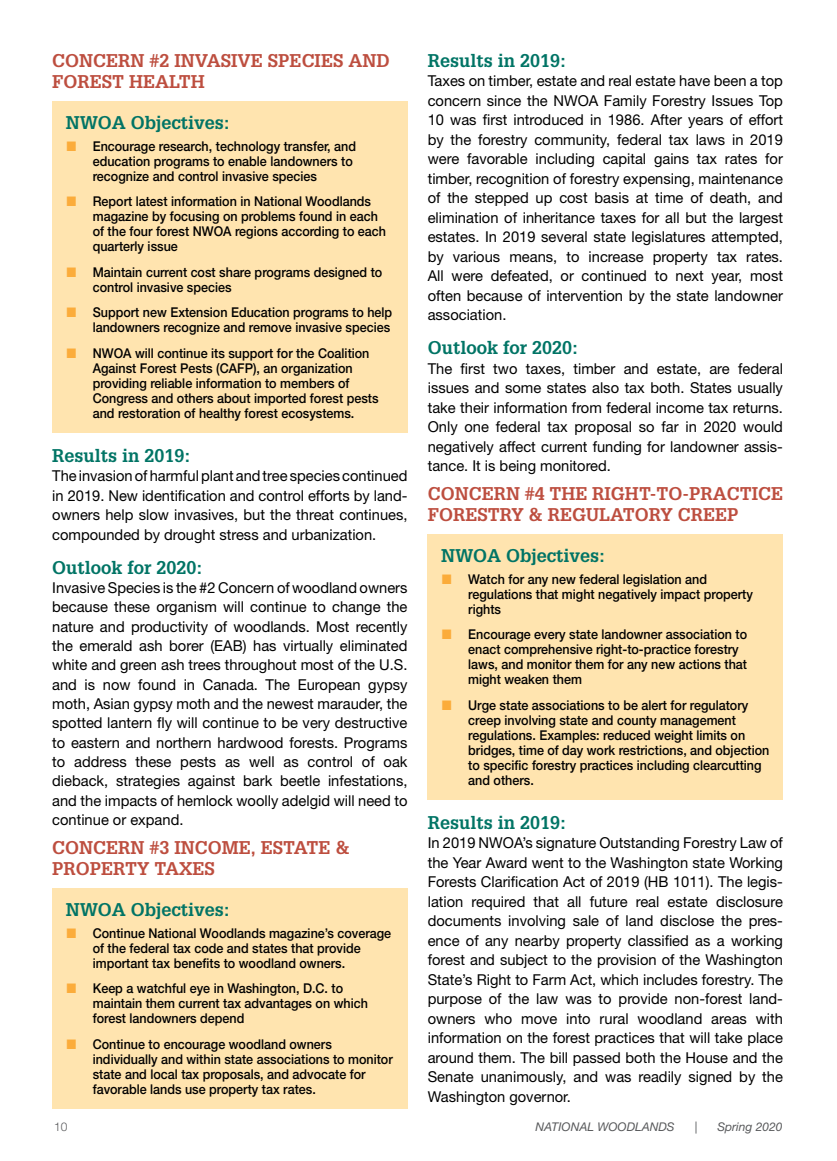
<style>
.page{position:relative;width:837px;height:1161px;background:#fff}
.page>*{position:absolute;margin:0;border:0;box-sizing:border-box;transform-origin:0 0}
.t1{font:700 18px/21px "Glypha LT Std";color:#bd4e3f}
.t2{font:700 18px "Glypha LT Std";color:#007465}
.t3{font:15px/19.5px "Helvetica Neue LT Std";color:#000;text-align:justify}
.t4{font:500 13.5px/15px "Helvetica Neue LT Std";color:#000;scale:.93 1}
.t5{font:italic 12px "Helvetica Neue LT Std";color:#58595b}
.t6{font:300 12px "Helvetica Neue LT Std";color:#58595b}
.s1{font-family:"Quirks ICG";font-weight:400;color:#fbac3b}
</style>
<div class="page">
<div style="left:52px;top:101px;width:356px;height:95px;background:#ffe4af"></div>
<div style="left:52px;top:156px;width:356px;height:110px;background:#ffe4af"></div>
<div style="left:52px;top:227px;width:356px;height:80px;background:#ffe4af"></div>
<div style="left:52px;top:267px;width:356px;height:80px;background:#ffe4af"></div>
<div style="left:52px;top:308px;width:356px;height:125px;background:#ffe4af"></div>
<div style="left:52px;top:888px;width:356px;height:94px;background:#ffe4af"></div>
<div style="left:52px;top:943px;width:356px;height:95px;background:#ffe4af"></div>
<div style="left:52px;top:999px;width:356px;height:109px;background:#ffe4af"></div>
<div style="left:428px;top:534px;width:355px;height:95px;background:#ffe4af"></div>
<div style="left:428px;top:589px;width:355px;height:110px;background:#ffe4af"></div>
<div style="left:428px;top:660px;width:355px;height:140px;background:#ffe4af"></div>
<p class="t1" style="left:52px;top:50px;width:339px">CONCERN #2 INVASIVE SPECIES AND<br>FOREST HEALTH</p>
<p class="t2" style="left:66px;top:112px;width:166px">NWOA Objectives:</p>
<p class="t4" style="left:93px;top:138px;width:285px;text-indent:-27px"><span class="s1">d</span> Encourage research, technology transfer, and education programs to enable landowners to recognize and control invasive species</p>
<p class="t4" style="left:93px;top:194px;width:317px;text-indent:-27px"><span class="s1">d</span> Report latest information in National Woodlands magazine by focusing on problems found in each of the four forest NWOA regions according to each quarterly issue</p>
<p class="t4" style="left:93px;top:265px;width:313px;text-indent:-27px"><span class="s1">d</span> Maintain current cost share programs designed to control invasive species</p>
<p class="t4" style="left:66px;top:305px;width:353px;text-align:right"><span class="s1">d</span> Support new Extension Education programs to help landowners recognize and remove invasive species</p>
<p class="t4" style="left:93px;top:346px;width:309px;text-indent:-27px"><span class="s1">d</span> NWOA will continue its support for the Coalition Against Forest Pests (CAFP), an organization providing reliable information to members of Congress and others about imported forest pests and restoration of healthy forest ecosystems.</p>
<p class="t2" style="left:52px;top:444px;width:140px">Results in 2019:</p>
<p class="t3" style="left:52px;top:466px;width:357px">The invasion of harmful plant and tree species continued in 2019. New identification and control efforts by land&shy;owners help slow invasives, but the threat continues, compounded by drought stress and urbanization.</p>
<p class="t2" style="left:52px;top:556px;width:152px">Outlook for 2020:</p>
<p class="t3" style="left:52px;top:578px;width:357px">Invasive Species is the #2 Concern of woodland owners because these organism will continue to change the nature and productivity of woodlands. Most recently the emerald ash borer (EAB) has virtually eliminated white and green ash trees throughout most of the U.S. and is now found in Canada. The European gypsy moth, Asian gypsy moth and the newest marauder, the spotted lantern fly will continue to be very destructive to eastern and northern hardwood forests. Programs to address these pests as well as control of oak dieback, strategies against bark beetle infestations, and the impacts of hemlock woolly adelgid will need to continue or expand.</p>
<p class="t1" style="left:52px;top:836px;width:299px">CONCERN #3 INCOME, ESTATE &amp;<br>PROPERTY TAXES</p>
<p class="t2" style="left:66px;top:898px;width:166px">NWOA Objectives:</p>
<p class="t4" style="left:93px;top:925px;width:322px;text-indent:-27px"><span class="s1">d</span> Continue National Woodlands magazine’s coverage of the federal tax code and states that provide important tax benefits to woodland owners.</p>
<p class="t4" style="left:93px;top:981px;width:297px;text-indent:-27px"><span class="s1">d</span> Keep a watchful eye in Washington, D.C. to maintain them current tax advantages on which forest landowners depend</p>
<p class="t4" style="left:93px;top:1036px;width:324px;text-indent:-27px"><span class="s1">d</span> Continue to encourage woodland owners individually and within state associations to monitor state and local tax proposals, and advocate for favorable lands use property tax rates.</p>
<p class="t2" style="left:428px;top:49px;width:140px">Results in 2019:</p>
<p class="t3" style="left:428px;top:71px;width:357px">Taxes on timber, estate and real estate have been a top concern since the NWOA Family Forestry Issues Top 10 was first introduced in 1986. After years of effort by the forestry community, federal tax laws in 2019 were favorable including capital gains tax rates for timber, recognition of forestry expensing, maintenance of the stepped up cost basis at time of death, and elimination of inheritance taxes for all but the largest estates. In 2019 several state legislatures attempted, by various means, to increase property tax rates.<br>All were defeated, or continued to next year, most often because of intervention by the state landowner association.</p>
<p class="t2" style="left:428px;top:337px;width:152px">Outlook for 2020:</p>
<p class="t3" style="left:428px;top:359px;width:357px">The first two taxes, timber and estate, are federal issues and some states also tax both. States usually take their information from federal income tax returns.<br>Only one federal tax proposal so far in 2020 would negatively affect current funding for landowner assis&shy;tance. It is being monitored.</p>
<p class="t1" style="left:428px;top:483px;width:357px">CONCERN #4 THE RIGHT-TO-PRACTICE<br>FORESTRY &amp; REGULATORY CREEP</p>
<p class="t2" style="left:441px;top:545px;width:166px">NWOA Objectives:</p>
<p class="t4" style="left:468px;top:571px;width:308px;text-indent:-27px"><span class="s1">d</span> Watch for any new federal legislation and regulations that might negatively impact property rights</p>
<p class="t4" style="left:468px;top:627px;width:301px;text-indent:-27px"><span class="s1">d</span> Encourage every state landowner association to enact comprehensive right-to-practice forestry laws, and monitor them for any new actions that might weaken them</p>
<p class="t4" style="left:468px;top:698px;width:325px;text-indent:-27px"><span class="s1">d</span> Urge state associations to be alert for regulatory creep involving state and county management regulations. Examples: reduced weight limits on bridges, time of day work restrictions, and objection to specific forestry practices including clearcutting and others.</p>
<p class="t2" style="left:428px;top:811px;width:140px">Results in 2019:</p>
<p class="t3" style="left:428px;top:833px;width:357px">In 2019 NWOA’s signature Outstanding Forestry Law of the Year Award went to the Washington state Working Forests Clarification Act of 2019 (HB 1011). The legis&shy;lation required that all future real estate disclosure documents involving sale of land disclose the pres&shy;ence of any nearby property classified as a working forest and subject to the provision of the Washington State’s Right to Farm Act, which includes forestry. The purpose of the law was to provide non-forest land&shy;owners who move into rural woodland areas with information on the forest practices that will take place around them. The bill passed both the House and the Senate unanimously, and was readily signed by the Washington governor.</p>
<p class="t6" style="left:54px;top:1119px;width:15px">10</p>
<p class="t5" style="left:535px;top:1119px;width:141px">NATIONAL WOODLANDS</p>
<p class="t5" style="left:695px;top:1119px;width:4px">|</p>
<p class="t5" style="left:717px;top:1119px;width:67px">Spring 2020</p>
</div>
